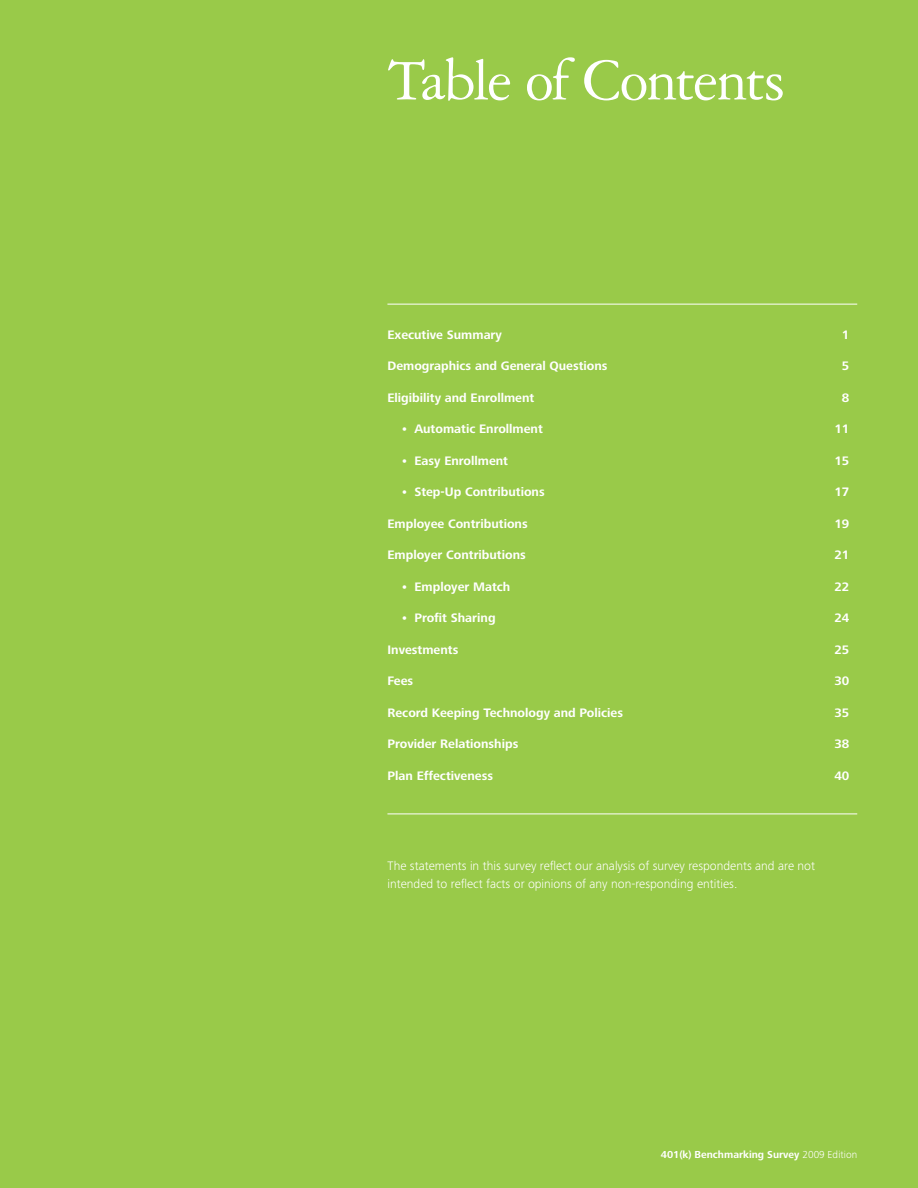
<style>
.page{position:relative;width:918px;height:1188px;background:#99ca49}
.page>*{position:absolute;margin:0;border:0;box-sizing:border-box;transform-origin:0 0}
.t1{font:63px "Garamond 3 LT Std";letter-spacing:-.035em;color:#fff}
.t2{font:700 12.75px "Frutiger Next Pro";color:#fff}
.t3{font:300 12.75px/18px "Frutiger Next Pro";color:#fff}
.t4{font:700 10.5px "Frutiger Next Pro";color:#fff}
.s1{font-weight:300}
</style>
<div class="page">
<hr style="left:387px;top:304px;width:470px;height:1px;background:#fff">
<hr style="left:387px;top:814px;width:470px;height:1px;background:#fff">
<h1 class="t1" style="left:387px;top:46px;width:399px">Table of Contents</h1>
<p class="t2" style="left:387px;top:327px;width:116px">Executive Summary</p>
<p class="t2" style="left:842px;top:327px;width:9px">1</p>
<p class="t2" style="left:387px;top:358px;width:222px">Demographics and General Questions</p>
<p class="t2" style="left:842px;top:358px;width:9px">5</p>
<p class="t2" style="left:387px;top:390px;width:148px">Eligibility and Enrollment</p>
<p class="t2" style="left:842px;top:390px;width:9px">8</p>
<p class="t2" style="left:401px;top:421px;width:143px">• Automatic Enrollment</p>
<p class="t2" style="left:834px;top:421px;width:16px">11</p>
<p class="t2" style="left:401px;top:453px;width:109px">• Easy Enrollment</p>
<p class="t2" style="left:834px;top:453px;width:16px">15</p>
<p class="t2" style="left:401px;top:485px;width:145px">• Step-Up Contributions</p>
<p class="t2" style="left:834px;top:485px;width:16px">17</p>
<p class="t2" style="left:387px;top:516px;width:142px">Employee Contributions</p>
<p class="t2" style="left:834px;top:516px;width:16px">19</p>
<p class="t2" style="left:387px;top:548px;width:140px">Employer Contributions</p>
<p class="t2" style="left:834px;top:548px;width:16px">21</p>
<p class="t2" style="left:401px;top:579px;width:111px">• Employer Match</p>
<p class="t2" style="left:834px;top:579px;width:16px">22</p>
<p class="t2" style="left:401px;top:611px;width:96px">• Profit Sharing</p>
<p class="t2" style="left:834px;top:611px;width:16px">24</p>
<p class="t2" style="left:387px;top:642px;width:72px">Investments</p>
<p class="t2" style="left:834px;top:642px;width:16px">25</p>
<p class="t2" style="left:387px;top:674px;width:27px">Fees</p>
<p class="t2" style="left:834px;top:674px;width:16px">30</p>
<p class="t2" style="left:387px;top:705px;width:237px">Record Keeping Technology and Policies</p>
<p class="t2" style="left:834px;top:705px;width:16px">35</p>
<p class="t2" style="left:387px;top:737px;width:132px">Provider Relationships</p>
<p class="t2" style="left:834px;top:737px;width:16px">38</p>
<p class="t2" style="left:387px;top:768px;width:107px">Plan Effectiveness</p>
<p class="t2" style="left:834px;top:768px;width:16px">40</p>
<p class="t3" style="left:387px;top:857px;width:429px">The statements in this survey reflect our analysis of survey respondents and are not intended to reflect facts or opinions of any non-responding entities.</p>
<p class="t4" style="left:661px;top:1148px;width:198px">401(k) Benchmarking Survey <span class="s1">2009 Edition</span></p>
</div>
